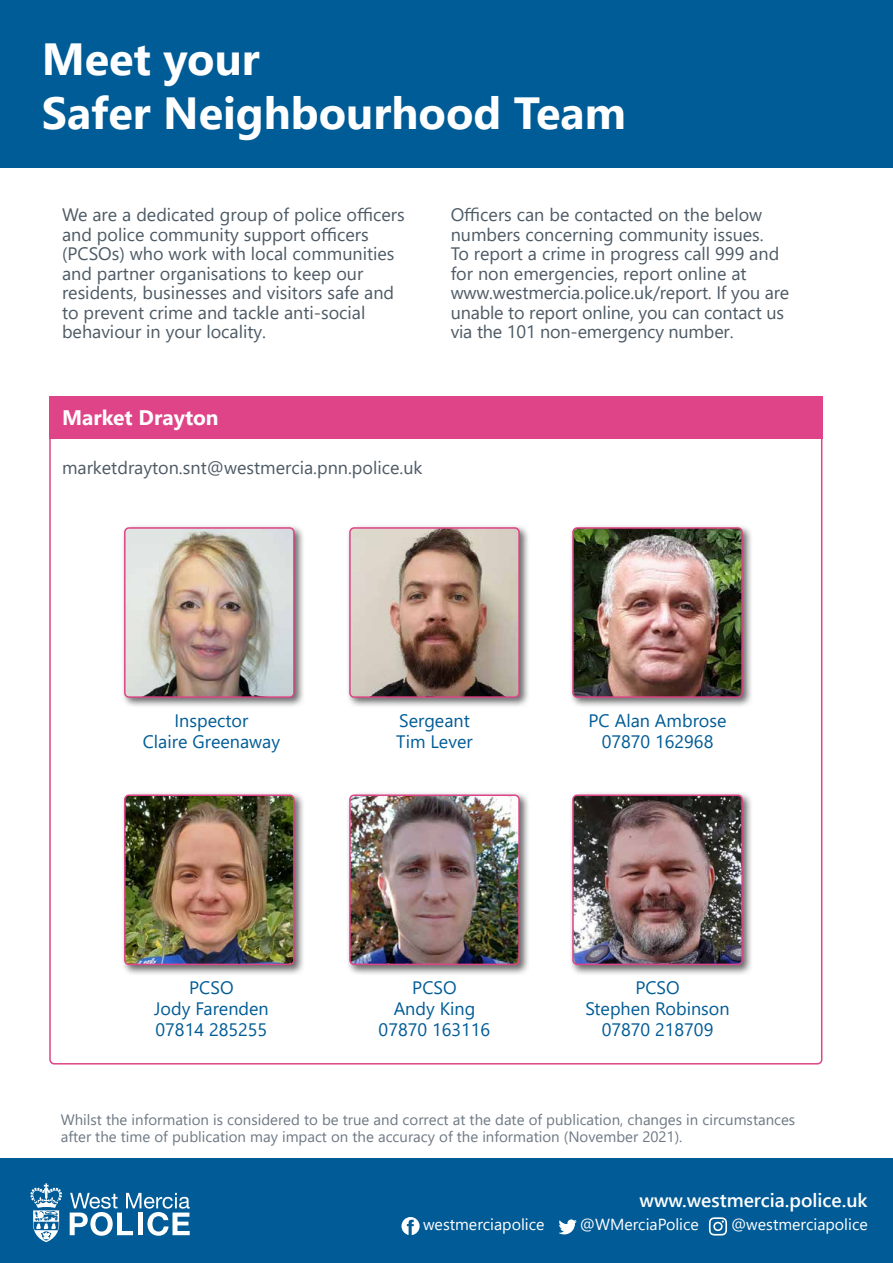
<style>
.page{position:relative;width:893px;height:1263px;background:#fff}
.page>*{position:absolute;margin:0;border:0;box-sizing:border-box;transform-origin:0 0}
.t1{font:700 45px/54px "Segoe UI";color:#fff}
.t2{font:700 21px "Segoe UI";color:#fff}
.t3{font:600 19.2px "Segoe UI";color:#fff}
.Name_text_12pt{font:18px/19.5px "Segoe UI";color:#4d5a65}
.Name_text_12pt-2{font:18px/21px "Segoe UI";color:#005c97}
.t4{font:16.05px "Segoe UI";color:#fff}
.t5{font:15px/16.5px "Segoe UI";color:#6e7984}
</style>
<div class="page">
<div style="left:0;top:0;width:893px;height:167px;background:#005c97"></div>
<div style="left:49px;top:396px;width:773px;height:43px;background:#de4487"></div>
<div style="left:121px;top:791px;width:184px;height:184px;background:#000;opacity:.6"></div>
<img style="left:127px;top:797px;width:165px;height:165px">
<div style="left:124px;top:794px;width:171px;height:171px;border:2px solid #de4487;border-radius:4px"></div>
<div style="left:346px;top:791px;width:184px;height:184px;background:#000;opacity:.6"></div>
<img style="left:352px;top:797px;width:165px;height:165px">
<div style="left:349px;top:794px;width:171px;height:171px;border:2px solid #de4487;border-radius:4px"></div>
<div style="left:121px;top:524px;width:184px;height:184px;background:#000;opacity:.6"></div>
<img style="left:127px;top:530px;width:165px;height:165px">
<div style="left:124px;top:527px;width:171px;height:171px;border:2px solid #de4487;border-radius:4px"></div>
<div style="left:346px;top:524px;width:184px;height:184px;background:#000;opacity:.6"></div>
<img style="left:352px;top:530px;width:165px;height:165px">
<div style="left:349px;top:527px;width:171px;height:171px;border:2px solid #de4487;border-radius:4px"></div>
<div style="left:569px;top:791px;width:184px;height:184px;background:#000;opacity:.6"></div>
<img style="left:575px;top:797px;width:165px;height:165px">
<div style="left:572px;top:794px;width:171px;height:171px;border:2px solid #de4487;border-radius:4px"></div>
<div style="left:569px;top:524px;width:184px;height:184px;background:#000;opacity:.6"></div>
<img style="left:575px;top:530px;width:165px;height:165px">
<div style="left:572px;top:527px;width:171px;height:171px;border:2px solid #de4487;border-radius:4px"></div>
<div style="left:0;top:1159px;width:893px;height:104px;background:#005b96"></div>
<svg style="left:70px;top:1193px;width:120px;height:43px"></svg>
<svg style="left:31px;top:1183px;width:31px;height:59px"></svg>
<svg style="left:401px;top:1217px;width:19px;height:18px"></svg>
<svg style="left:558px;top:1219px;width:19px;height:15px"></svg>
<svg style="left:709px;top:1217px;width:18px;height:18px"></svg>
<p class="t1" style="left:42px;top:28px;width:586px">Meet your<br>Safer Neighbourhood Team</p>
<p class="Name_text_12pt" style="left:62px;top:204px;width:344px">We are a dedicated group of police officers and police community support officers (PCSOs) who work with local communities and partner organisations to keep our residents, businesses and visitors safe and to prevent crime and tackle anti-social behaviour in your locality.</p>
<p class="Name_text_12pt" style="left:451px;top:204px;width:340px">Officers can be contacted on the below numbers concerning community issues.<br>To report a crime in progress call 999 and for non emergencies, report online at www.westmercia.police.uk/report. If you are unable to report online, you can contact us via the 101 non-emergency number.</p>
<p class="t2" style="left:62px;top:398px;width:158px">Market Drayton</p>
<p class="Name_text_12pt" style="left:62px;top:456px;width:362px">marketdrayton.snt@westmercia.pnn.police.uk</p>
<p class="Name_text_12pt-2" style="left:174px;top:709px;width:75px">Inspector</p>
<p class="Name_text_12pt-2" style="left:143px;top:730px;width:139px">Claire Greenaway</p>
<p class="Name_text_12pt-2" style="left:189px;top:976px;width:46px">PCSO</p>
<p class="Name_text_12pt-2" style="left:154px;top:997px;width:116px">Jody Farenden</p>
<p class="Name_text_12pt-2" style="left:156px;top:1018px;width:113px">07814 285255</p>
<p class="Name_text_12pt-2" style="left:396px;top:709px;width:78px">Sergeant<br>Tim Lever</p>
<p class="Name_text_12pt-2" style="left:412px;top:976px;width:46px">PCSO</p>
<p class="Name_text_12pt-2" style="left:394px;top:997px;width:83px">Andy King</p>
<p class="Name_text_12pt-2" style="left:379px;top:1018px;width:113px">07870 163116</p>
<p class="Name_text_12pt-2" style="left:589px;top:709px;width:139px">PC Alan Ambrose</p>
<p class="Name_text_12pt-2" style="left:602px;top:730px;width:113px">07870 162968</p>
<p class="Name_text_12pt-2" style="left:635px;top:976px;width:46px">PCSO</p>
<p class="Name_text_12pt-2" style="left:585px;top:997px;width:146px">Stephen Robinson</p>
<p class="Name_text_12pt-2" style="left:602px;top:1018px;width:113px">07870 218709</p>
<p class="t5" style="left:61px;top:1110px;width:736px">Whilst the information is considered to be true and correct at the date of publication, changes in circumstances after the time of publication may impact on the accuracy of the information (November 2021).</p>
<p class="t3" style="left:640px;top:1181px;width:229px">www.westmercia.police.uk</p>
<p class="t4" style="left:423px;top:1209px;width:123px">westmerciapolice</p>
<p class="t4" style="left:580px;top:1209px;width:121px">@WMerciaPolice</p>
<p class="t4" style="left:731px;top:1209px;width:138px">@westmerciapolice</p>
</div>
